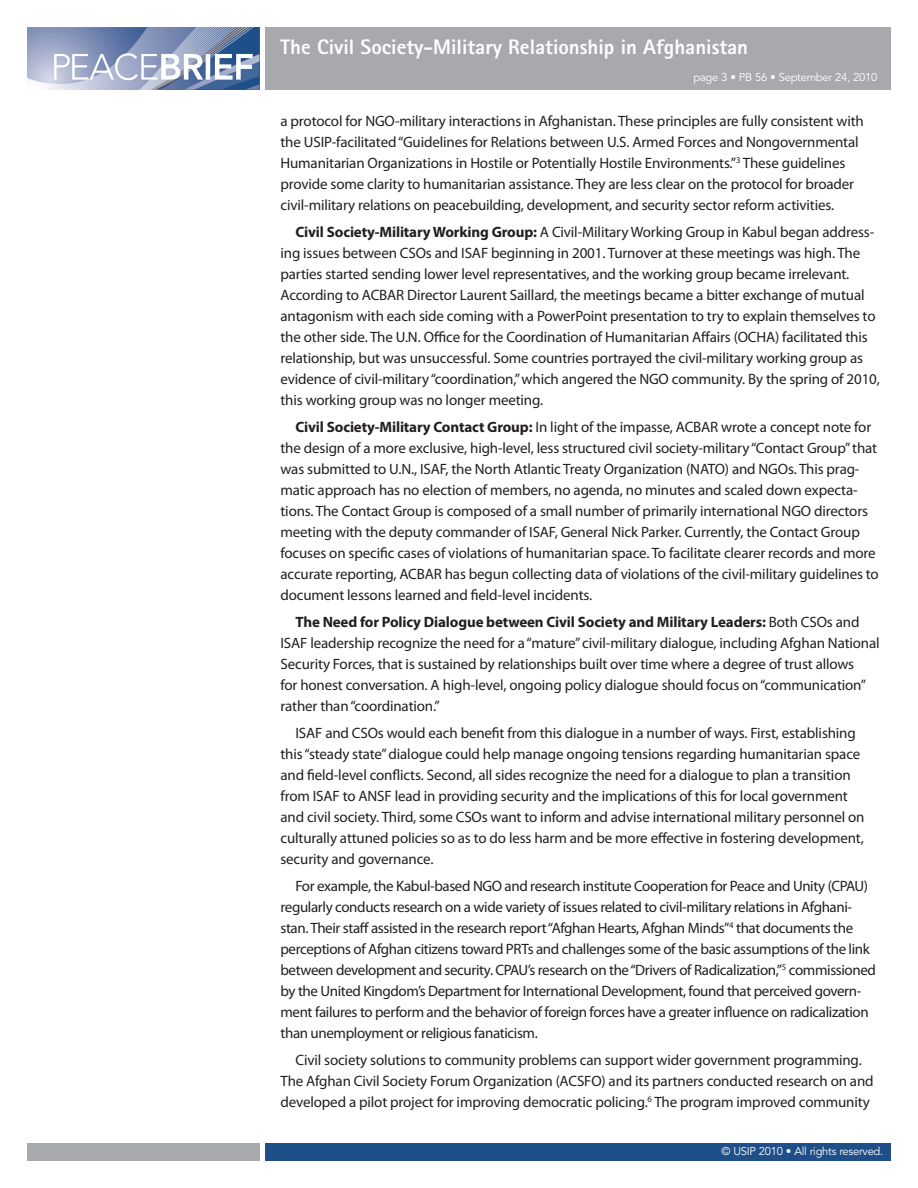
<style>
.page{position:relative;width:918px;height:1188px;background:#fff}
.page>*{position:absolute;margin:0;border:0;box-sizing:border-box;transform-origin:0 0}
.t1{font:800 21px "Rotis Sans Serif";color:#fff}
.bodytext_indent{font:15px/21px "Myriad Pro";letter-spacing:-.01em;color:#231f20}
.bodytext{font:15px/21px "Myriad Pro";letter-spacing:-.01em;color:#231f20}
.t2{font:11.25px "Avenir LT Std";letter-spacing:-.025em;color:#fff}
.s1{font-weight:700}
</style>
<div class="page">
<div style="left:265px;top:1143px;width:626px;height:18px;background:#1f4f89"></div>
<div style="left:27px;top:1143px;width:233px;height:18px;background:#a8a9ad"></div>
<div style="left:265px;top:27px;width:626px;height:63px;background:#a8a9ad"></div>
<svg style="left:27px;top:27px;width:233px;height:63px;background:#94a2c2"></svg>
<h1 class="t1" style="left:280px;top:34px;width:469px">The Civil Society-Military Relationship in Afghanistan</h1>
<p class="t2" style="left:693px;top:71px;width:185px">page 3 • PB 56 • September 24, 2010</p>
<p class="bodytext" style="left:280px;top:110px;width:585px">a protocol for NGO-military interactions in Afghanistan. These principles are fully consistent with the USIP-facilitated “Guidelines for Relations between U.S. Armed Forces and Nongovernmental Humanitarian Organizations in Hostile or Potentially Hostile Environments.”<sup>3</sup> These guidelines provide some clarity to humanitarian assistance. They are less clear on the protocol for broader civil-military relations on peacebuilding, development, and security sector reform activities.</p>
<p class="bodytext_indent" style="left:280px;top:221px;width:601px;text-indent:15px"><span class="s1">Civil Society-Military Working Group:</span> A Civil-Military Working Group in Kabul began address&shy;ing issues between CSOs and ISAF beginning in 2001. Turnover at these meetings was high. The parties started sending lower level representatives, and the working group became irrelevant.<br>According to ACBAR Director Laurent Saillard, the meetings became a bitter exchange of mutual antagonism with each side coming with a PowerPoint presentation to try to explain themselves to the other side. The U.N. Office for the Coordination of Humanitarian Affairs (OCHA) facilitated this relationship, but was unsuccessful. Some countries portrayed the civil-military working group as evidence of civil-military “coordination,” which angered the NGO community. By the spring of 2010, this working group was no longer meeting.</p>
<p class="bodytext_indent" style="left:280px;top:416px;width:600px;text-indent:15px"><span class="s1">Civil Society-Military Contact Group:</span> In light of the impasse, ACBAR wrote a concept note for the design of a more exclusive, high-level, less structured civil society-military “Contact Group” that was submitted to U.N., ISAF, the North Atlantic Treaty Organization (NATO) and NGOs. This prag&shy;matic approach has no election of members, no agenda, no minutes and scaled down expecta&shy;tions. The Contact Group is composed of a small number of primarily international NGO directors meeting with the deputy commander of ISAF, General Nick Parker. Currently, the Contact Group focuses on specific cases of violations of humanitarian space. To facilitate clearer records and more accurate reporting, ACBAR has begun collecting data of violations of the civil-military guidelines to document lessons learned and field-level incidents.</p>
<p class="bodytext_indent" style="left:280px;top:611px;width:601px;text-indent:15px"><span class="s1">The Need for Policy Dialogue between Civil Society and Military Leaders:</span> Both CSOs and ISAF leadership recognize the need for a “mature” civil-military dialogue, including Afghan National Security Forces, that is sustained by relationships built over time where a degree of trust allows<br>for honest conversation. A high-level, ongoing policy dialogue should focus on “communication” rather than “coordination.”</p>
<p class="bodytext_indent" style="left:280px;top:722px;width:586px;text-indent:15px">ISAF and CSOs would each benefit from this dialogue in a number of ways. First, establishing this “steady state” dialogue could help manage ongoing tensions regarding humanitarian space and field-level conflicts. Second, all sides recognize the need for a dialogue to plan a transition from ISAF to ANSF lead in providing security and the implications of this for local government and civil society. Third, some CSOs want to inform and advise international military personnel on culturally attuned policies so as to do less harm and be more effective in fostering development, security and governance.</p>
<p class="bodytext_indent" style="left:280px;top:875px;width:597px;text-indent:15px">For example, the Kabul-based NGO and research institute Cooperation for Peace and Unity (CPAU) regularly conducts research on a wide variety of issues related to civil-military relations in Afghani&shy;stan. Their staff assisted in the research report “Afghan Hearts, Afghan Minds”<sup>4</sup> that documents the perceptions of Afghan citizens toward PRTs and challenges some of the basic assumptions of the link between development and security. CPAU’s research on the “Drivers of Radicalization,”<sup>5</sup> commissioned by the United Kingdom’s Department for International Development, found that perceived govern&shy;ment failures to perform and the behavior of foreign forces have a greater influence on radicalization than unemployment or religious fanaticism.</p>
<p class="bodytext_indent" style="left:280px;top:1049px;width:595px;text-align:center">Civil society solutions to community problems can support wider government programming.<br>The Afghan Civil Society Forum Organization (ACSFO) and its partners conducted research on and developed a pilot project for improving democratic policing.<sup>6</sup> The program improved community</p>
<p class="t2" style="left:722px;top:1145px;width:163px">© USIP 2010 • All rights reserved.</p>
</div>
